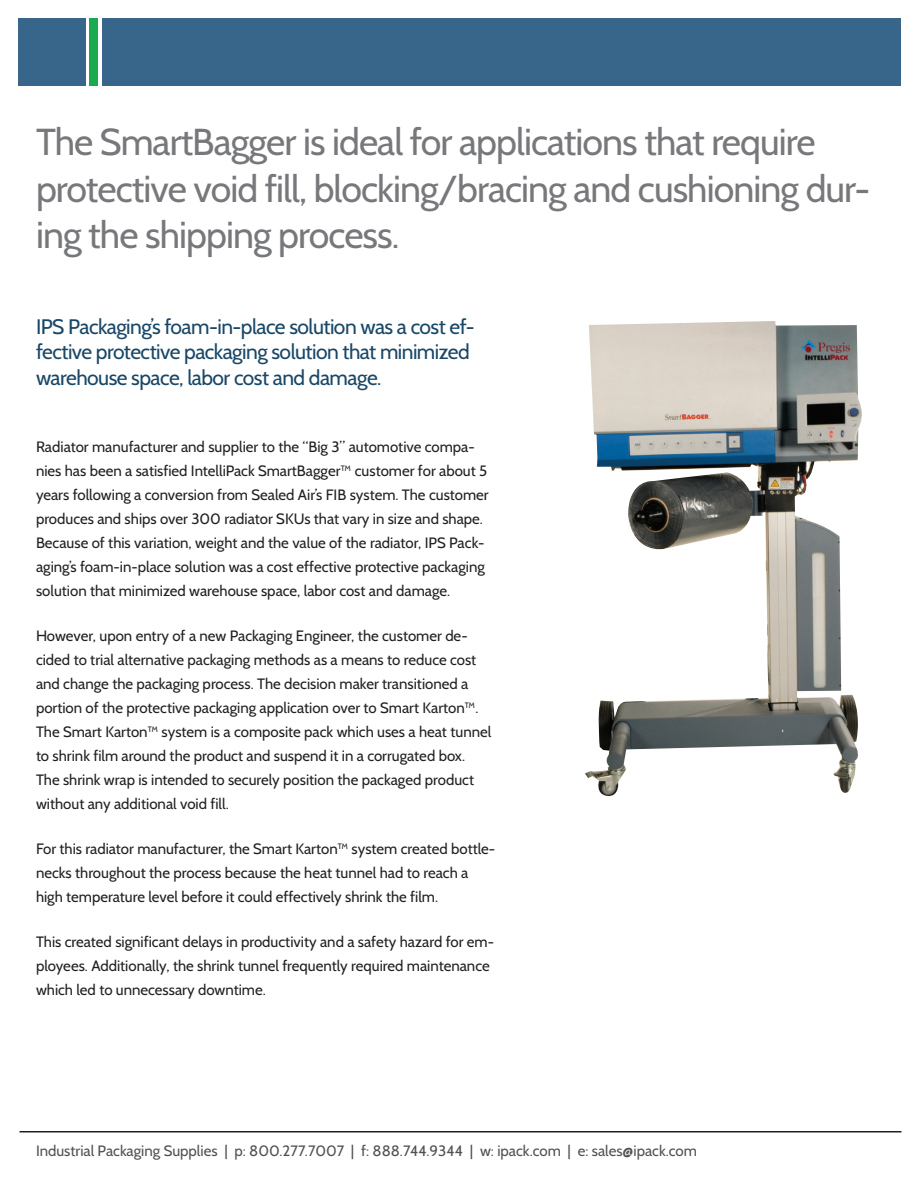
<style>
.page{position:relative;width:918px;height:1188px;background:#fff}
.page>*{position:absolute;margin:0;border:0;box-sizing:border-box;transform-origin:0 0}
.H2_Subheader{font:37.5px/46.5px "Cabin";letter-spacing:-.025em;color:#77787b}
.Content_Header__H3{font:21px/25.5px "Cabin";letter-spacing:-.025em;color:#194767}
.Default_Paragraph{font:15px/24px "Cabin";color:#231f20}
.t1{font:15px "Cabin";color:#515153}
</style>
<div class="page">
<div style="left:18px;top:18px;width:67px;height:68px;background:#37668a"></div>
<div style="left:102px;top:18px;width:798px;height:68px;background:#37668a"></div>
<div style="left:90px;top:18px;width:8px;height:68px;background:#1aaa4f"></div>
<hr style="left:20px;top:1131px;width:882px;height:1px;background:#231f20">
<img style="left:585px;top:321px;width:277px;height:475px">
<p class="H2_Subheader" style="left:36px;top:119px;width:836px">The SmartBagger is ideal for applications that require protective void fill, blocking/bracing and cushioning dur&shy;ing the shipping process.</p>
<p class="Content_Header__H3" style="left:36px;top:314px;width:440px">IPS Packaging’s foam-in-place solution was a cost ef&shy;fective protective packaging solution that minimized warehouse space, labor cost and damage.</p>
<p class="Default_Paragraph" style="left:36px;top:435px;width:454px">Radiator manufacturer and supplier to the “Big 3” automotive compa&shy;nies has been a satisfied IntelliPack SmartBagger™ customer for about 5 years following a conversion from Sealed Air’s FIB system. The customer produces and ships over 300 radiator SKUs that vary in size and shape.<br>Because of this variation, weight and the value of the radiator, IPS Pack&shy;aging’s foam-in-place solution was a cost effective protective packaging solution that minimized warehouse space, labor cost and damage.</p>
<p class="Default_Paragraph" style="left:36px;top:624px;width:457px">However, upon entry of a new Packaging Engineer, the customer de&shy;cided to trial alternative packaging methods as a means to reduce cost and change the packaging process. The decision maker transitioned a portion of the protective packaging application over to Smart Karton™.<br>The Smart Karton™ system is a composite pack which uses a heat tunnel to shrink film around the product and suspend it in a corrugated box.<br>The shrink wrap is intended to securely position the packaged product without any additional void fill.</p>
<p class="Default_Paragraph" style="left:36px;top:837px;width:461px">For this radiator manufacturer, the Smart Karton™ system created bottle&shy;necks throughout the process because the heat tunnel had to reach a high temperature level before it could effectively shrink the film.</p>
<p class="Default_Paragraph" style="left:36px;top:930px;width:460px">This created significant delays in productivity and a safety hazard for em&shy;ployees. Additionally, the shrink tunnel frequently required maintenance which led to unnecessary downtime.</p>
<p class="t1" style="left:36px;top:1141px;width:662px">Industrial Packaging Supplies | p: 800.277.7007 | f: 888.744.9344 | w: ipack.com | e: sales@ipack.com</p>
</div>
